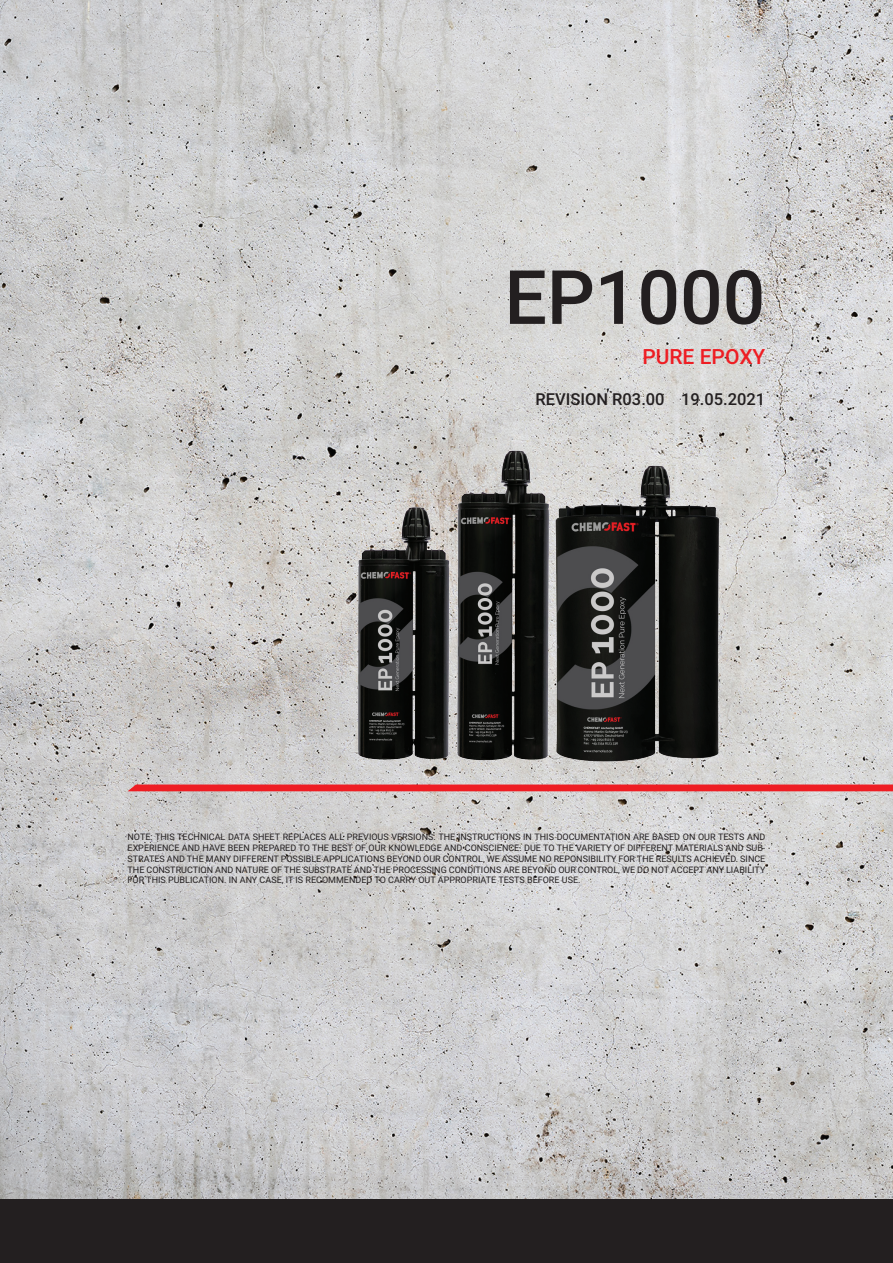
<style>
.page{position:relative;width:893px;height:1263px;background:#fff}
.page>*{position:absolute;margin:0;border:0;box-sizing:border-box;transform-origin:0 0}
.t1{font:500 75px "Roboto";color:#231f20}
.t2{font:500 21px "Roboto";color:#ee1d23}
.t3{font:500 16.5px "Roboto";color:#231f20}
.t4{font:9px/10.8px "Roboto";color:#231f20;text-align:justify}
</style>
<div class="page">
<img style="left:0;top:0;width:893px;height:1199px">
<div style="left:0;top:1199px;width:893px;height:64px;background:#231f20"></div>
<svg style="left:128px;top:784px;width:765px;height:7px;background:#eb2b30"></svg>
<img style="left:354px;top:444px;width:370px;height:320px">
<h1 class="t1" style="left:505px;top:245px;width:262px">EP1000</h1>
<h2 class="t2" style="left:642px;top:341px;width:124px">PURE EPOXY</h2>
<h3 class="t3" style="left:535px;top:387px;width:231px">REVISION R03.00 19.05.2021</h3>
<p class="t4" style="left:128px;top:831px;width:639px">NOTE: THIS TECHN ICAL DATA SHEET REPLACES ALL PREVIOUS VERSIONS. THE INSTRUCTIONS IN THIS DOCUMENTATION ARE BASED ON OUR TESTS AN D EXPERIENCE AN D HAVE BEEN PREPARED TO THE BEST OF OUR KNOWLEDGE AN D CONSCIENCE. DUE TO THE VARIETY OF DIFFERENT MATERIALS AN D SUB-STRATES AN D THE MANY DIFFERENT POSSIBLE APPLICATIONS BEYON D OUR CONTROL, WE ASSUME NO REPONSIBILITY FOR THE RESULTS ACHIEVED. SINCE THE CONSTRUCTION AN D NATURE OF THE SUBSTRATE AN D THE PROCESSIN G CON DITIONS ARE BEYON D OUR CONTROL, WE DO N OT ACCEPT ANY LIABILITY FOR THIS PUBLICATION . IN ANY CASE, IT IS RECOMMEN DED TO CARRY OUT APPROPRIATE TESTS BEFORE USE.</p>
</div>
